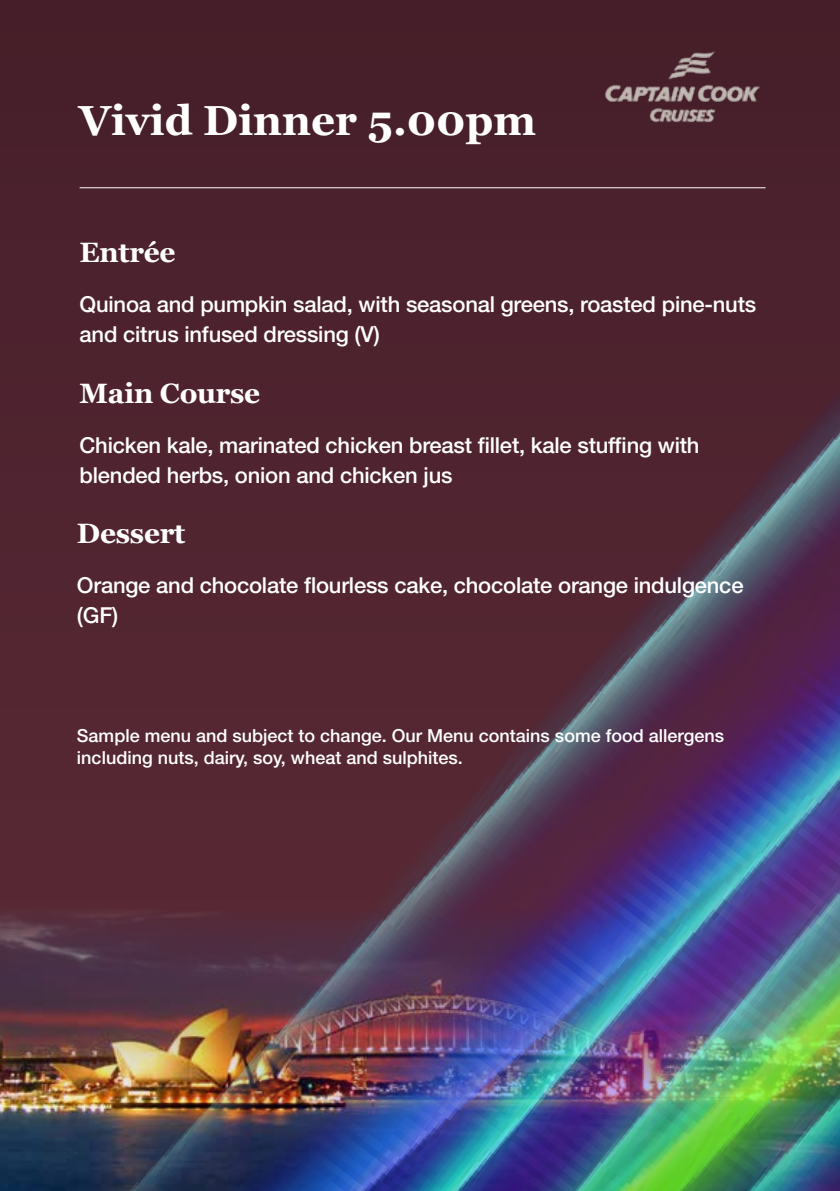
<style>
.page{position:relative;width:840px;height:1191px;background:#fff}
.page>*{position:absolute;margin:0;border:0;box-sizing:border-box;transform-origin:0 0}
.t1{font:700 42px "Georgia";color:#fff}
.t2{font:700 28px "Georgia";letter-spacing:-.01em;color:#fff}
.t3{font:500 22px/30px "Helvetica Neue LT Std";letter-spacing:-.01em;color:#fff}
.t4{font:500 18px/21.6px "Helvetica Neue LT Std";color:#fff}
</style>
<div class="page">
<div style="left:0;top:0;width:839px;height:1151px;background:linear-gradient(to right,#49202b,#461f29)"></div>
<img style="left:0;top:908px;width:50px;height:283px">
<img style="left:50px;top:160px;width:789px;height:1031px">
<img style="left:599px;top:51px;width:165px;height:84px">
<h1 class="t1" style="left:79px;top:93px;width:458px">Vivid Dinner 5.00pm</h1>
<p class="t2" style="left:79px;top:234px;width:97px">Entrée</p>
<p class="t3" style="left:79px;top:289px;width:677px">Quinoa and pumpkin salad, with seasonal greens, roasted pine-nuts and citrus infused dressing (V)</p>
<p class="t2" style="left:79px;top:375px;width:182px">Main Course</p>
<p class="t3" style="left:79px;top:430px;width:621px">Chicken kale, marinated chicken breast fillet, kale stuffing with blended herbs, onion and chicken jus</p>
<p class="t2" style="left:77px;top:515px;width:110px">Dessert</p>
<p class="t3" style="left:77px;top:570px;width:667px">Orange and chocolate flourless cake, chocolate orange indulgence (GF)</p>
<p class="t4" style="left:77px;top:725px;width:648px">Sample menu and subject to change. Our Menu contains some food allergens including nuts, dairy, soy, wheat and sulphites.</p>
</div>
